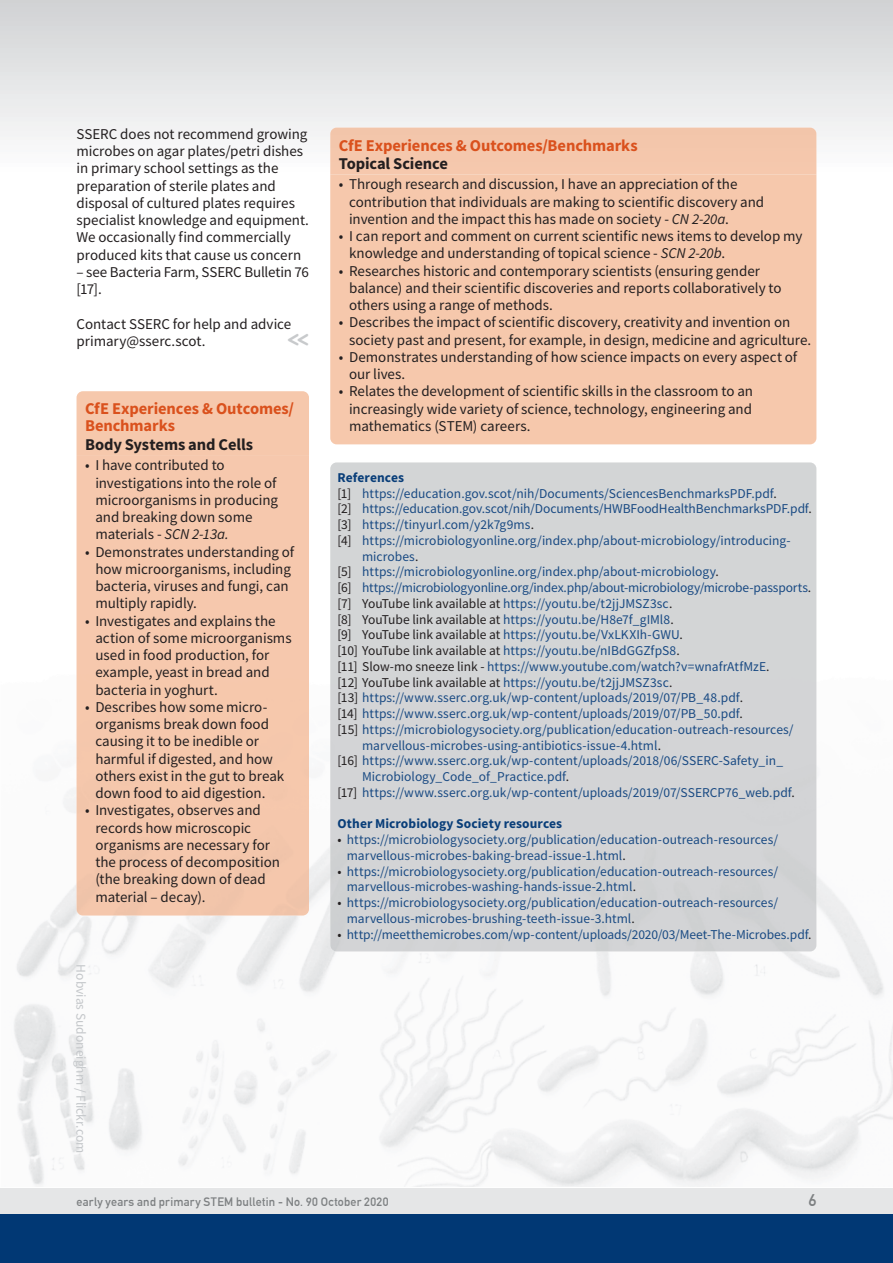
<style>
.page{position:relative;width:893px;height:1263px;background:#fff}
.page>*{position:absolute;margin:0;border:0;box-sizing:border-box;transform-origin:0 0}
.t1{font:700 24.15px "Monoglyceride";color:#c8cacc;scale:.87 1}
.t2{font:700 16.5px/17.2px "Source Sans Pro";letter-spacing:-.005em;color:#da511d}
.t3{font:700 16.5px "Source Sans Pro";letter-spacing:-.01em;color:#231f20}
.t4{font:700 16.5px "DIN Alternate";color:#7d8082}
.t5{font:15px/17.2px "Source Sans Pro";letter-spacing:-.005em;color:#231f20}
.t6{font:13.5px/15.8px "Source Sans Pro";color:#194a83}
.t7{font:13.5px "Source Sans Pro";letter-spacing:-.02em;color:#194a83}
.t8{font:700 13.5px "Source Sans Pro";letter-spacing:.005em;color:#093e79}
.t9{font:13.5px "Source Sans Pro";letter-spacing:.005em;color:#c4c7ca}
.t10{font:700 12px "DIN Alternate";letter-spacing:.02em;color:#7d8082}
.s1{font-style:italic}
.s2{color:#231f20}
</style>
<div class="page">
<img style="left:14px;top:456px;width:879px;height:731px">
<div style="left:0;top:1188px;width:893px;height:26px;background:#e5e6e7"></div>
<div style="left:0;top:1214px;width:893px;height:49px;background:#013874"></div>
<svg style="left:0;top:0;width:893px;height:174px"></svg>
<div style="left:330px;top:174px;width:486px;height:270px;background:#f6c8ac"></div>
<div style="left:330px;top:128px;width:486px;height:46px;background:#f5c7ac"></div>
<div style="left:330px;top:462px;width:486px;height:489px;background:#d3d4d6"></div>
<div style="left:77px;top:391px;width:232px;height:65px;background:#f6c8ac"></div>
<div style="left:77px;top:456px;width:232px;height:459px;background:#f6c8ac"></div>
<p class="t5" style="left:77px;top:125px;width:234px">SSERC does not recommend growing microbes on agar plates/petri dishes in primary school settings as the preparation of sterile plates and disposal of cultured plates requires specialist knowledge and equipment.<br>We occasionally find commercially produced kits that cause us concern</p>
<p class="t5" style="left:77px;top:263px;width:234px">– see Bacteria Farm, SSERC Bulletin 76 [17].</p>
<p class="t5" style="left:77px;top:315px;width:216px">Contact SSERC for help and advice primary@sserc.scot.</p>
<h1 class="t1" style="left:288px;top:323px;width:26px">&lt;&lt;</h1>
<p class="t2" style="left:85px;top:400px;width:211px">CfE Experiences &amp; Outcomes/<br>Benchmarks</p>
<p class="t3" style="left:85px;top:434px;width:170px">Body Systems and Cells</p>
<p class="t5" style="left:95px;top:457px;width:184px;text-indent:-10px">• I have contributed to investigations into the role of microorganisms in producing and breaking down some materials - <span class="s1">SCN 2-13a.</span></p>
<p class="t5" style="left:95px;top:543px;width:200px;text-indent:-10px">• Demonstrates understanding of how microorganisms, including bacteria, viruses and fungi, can multiply rapidly.</p>
<p class="t5" style="left:95px;top:612px;width:198px;text-indent:-10px">• Investigates and explains the action of some microorganisms used in food production, for example, yeast in bread and bacteria in yoghurt.</p>
<p class="t5" style="left:95px;top:698px;width:190px;text-indent:-10px">• Describes how some micro&shy;organisms break down food causing it to be inedible or harmful if digested, and how others exist in the gut to break down food to aid digestion.</p>
<p class="t5" style="left:95px;top:802px;width:186px;text-indent:-10px">• Investigates, observes and records how microscopic organisms are necessary for the process of decomposition (the breaking down of dead material – decay).</p>
<p class="t9" style="left:90px;top:964px;width:190px;rotate:90deg">Hobvias Sudoneighm / Flickr.com</p>
<p class="t2" style="left:339px;top:136px;width:300px">CfE Experiences &amp; Outcomes/Benchmarks</p>
<p class="t3" style="left:339px;top:153px;width:111px">Topical Science</p>
<p class="t5" style="left:349px;top:176px;width:417px;text-indent:-10px">• Through research and discussion, I have an appreciation of the contribution that individuals are making to scientific discovery and invention and the impact this has made on society - <span class="s1">CN 2-20a</span>.</p>
<p class="t5" style="left:349px;top:227px;width:455px;text-indent:-10px">• I can report and comment on current scientific news items to develop my knowledge and understanding of topical science - <span class="s1">SCN 2-20b</span>.</p>
<p class="t5" style="left:349px;top:262px;width:434px;text-indent:-10px">• Researches historic and contemporary scientists (ensuring gender balance) and their scientific discoveries and reports collaboratively to others using a range of methods.</p>
<p class="t5" style="left:349px;top:314px;width:464px;text-indent:-10px">• Describes the impact of scientific discovery, creativity and invention on society past and present, for example, in design, medicine and agriculture.</p>
<p class="t5" style="left:349px;top:348px;width:450px;text-indent:-10px">• Demonstrates understanding of how science impacts on every aspect of our lives.</p>
<p class="t5" style="left:349px;top:383px;width:405px;text-align:justify;text-indent:-10px">• Relates the development of scientific skills in the classroom to an increasingly wide variety of science, technology, engineering and mathematics (STEM) careers.</p>
<p class="t8" style="left:337px;top:468px;width:68px">References</p>
<p class="t6" style="left:337px;top:485px;width:441px"><span class="s2">[1]</span> https://education.gov.scot/nih/Documents/SciencesBenchmarksPDF.pdf<span class="s2">.</span></p>
<p class="t6" style="left:337px;top:501px;width:476px"><span class="s2">[2]</span> https://education.gov.scot/nih/Documents/HWBFoodHealthBenchmarksPDF.pdf<span class="s2">.</span></p>
<p class="t6" style="left:337px;top:517px;width:198px"><span class="s2">[3]</span> https://tinyurl.com/y2k7g9ms<span class="s2">.</span></p>
<p class="t6" style="left:337px;top:532px;width:455px"><span class="s2">[4]</span> https://microbiologyonline.org/index.php/about-microbiology/introducing-</p>
<p class="t6" style="left:362px;top:548px;width:58px">microbes<span class="s2">.</span></p>
<p class="t6" style="left:337px;top:564px;width:383px"><span class="s2">[5]</span> https://microbiologyonline.org/index.php/about-microbiology<span class="s2">.</span></p>
<p class="t7" style="left:337px;top:579px;width:475px"><span class="s2">[6]</span> https://microbiologyonline.org/index.php/about-microbiology/microbe-passports<span class="s2">.</span></p>
<p class="t6" style="left:337px;top:595px;width:336px"><span class="s2">[7] YouTube link available at</span> https://youtu.be/t2jjJMSZ3sc<span class="s2">.</span></p>
<p class="t6" style="left:337px;top:611px;width:338px"><span class="s2">[8] YouTube link available at</span> https://youtu.be/H8e7f_gIMl8<span class="s2">.</span></p>
<p class="t6" style="left:337px;top:627px;width:347px"><span class="s2">[9] YouTube link available at</span> https://youtu.be/VxLKXIh-GWU<span class="s2">.</span></p>
<p class="t6" style="left:337px;top:643px;width:344px"><span class="s2">[10] YouTube link available at</span> https://youtu.be/nIBdGGZfpS8<span class="s2">.</span></p>
<p class="t6" style="left:337px;top:658px;width:434px"><span class="s2">[11] Slow-mo sneeze link -</span> https://www.youtube.com/watch?v=wnafrAtfMzE<span class="s2">.</span></p>
<p class="t6" style="left:337px;top:674px;width:336px"><span class="s2">[12] YouTube link available at</span> https://youtu.be/t2jjJMSZ3sc<span class="s2">.</span></p>
<p class="t6" style="left:337px;top:690px;width:407px"><span class="s2">[13]</span> https://www.sserc.org.uk/wp-content/uploads/2019/07/PB_48.pdf<span class="s2">.</span></p>
<p class="t6" style="left:337px;top:706px;width:407px"><span class="s2">[14]</span> https://www.sserc.org.uk/wp-content/uploads/2019/07/PB_50.pdf<span class="s2">.</span></p>
<p class="t6" style="left:337px;top:721px;width:457px"><span class="s2">[15]</span> https://microbiologysociety.org/publication/education-outreach-resources/</p>
<p class="t6" style="left:362px;top:737px;width:300px">marvellous-microbes-using-antibiotics-issue-4.html<span class="s2">.</span></p>
<p class="t6" style="left:337px;top:753px;width:447px"><span class="s2">[16]</span> https://www.sserc.org.uk/wp-content/uploads/2018/06/SSERC-Safety_in_</p>
<p class="t6" style="left:362px;top:769px;width:209px">Microbiology_Code_of_Practice.pdf<span class="s2">.</span></p>
<p class="t6" style="left:337px;top:784px;width:459px"><span class="s2">[17]</span> https://www.sserc.org.uk/wp-content/uploads/2019/07/SSERCP76_web.pdf<span class="s2">.</span></p>
<p class="t8" style="left:337px;top:815px;width:226px">Other Microbiology Society resources</p>
<p class="t6" style="left:347px;top:832px;width:433px;text-indent:-9px"><span class="s2">•</span> https://microbiologysociety.org/publication/education-outreach-resources/ marvellous-microbes-baking-bread-issue-1.html<span class="s2">.</span></p>
<p class="t6" style="left:347px;top:863px;width:433px;text-indent:-9px"><span class="s2">•</span> https://microbiologysociety.org/publication/education-outreach-resources/ marvellous-microbes-washing-hands-issue-2.html<span class="s2">.</span></p>
<p class="t6" style="left:347px;top:895px;width:433px;text-indent:-9px"><span class="s2">•</span> https://microbiologysociety.org/publication/education-outreach-resources/ marvellous-microbes-brushing-teeth-issue-3.html<span class="s2">.</span></p>
<p class="t6" style="left:337px;top:926px;width:476px"><span class="s2">•</span> http://meetthemicrobes.com/wp-content/uploads/2020/03/Meet-The-Microbes.pdf<span class="s2">.</span></p>
<p class="t10" style="left:77px;top:1192px;width:313px">early years and primary STEM bulletin - No. 90 October 2020</p>
<p class="t4" style="left:808px;top:1187px;width:9px">6</p>
</div>
